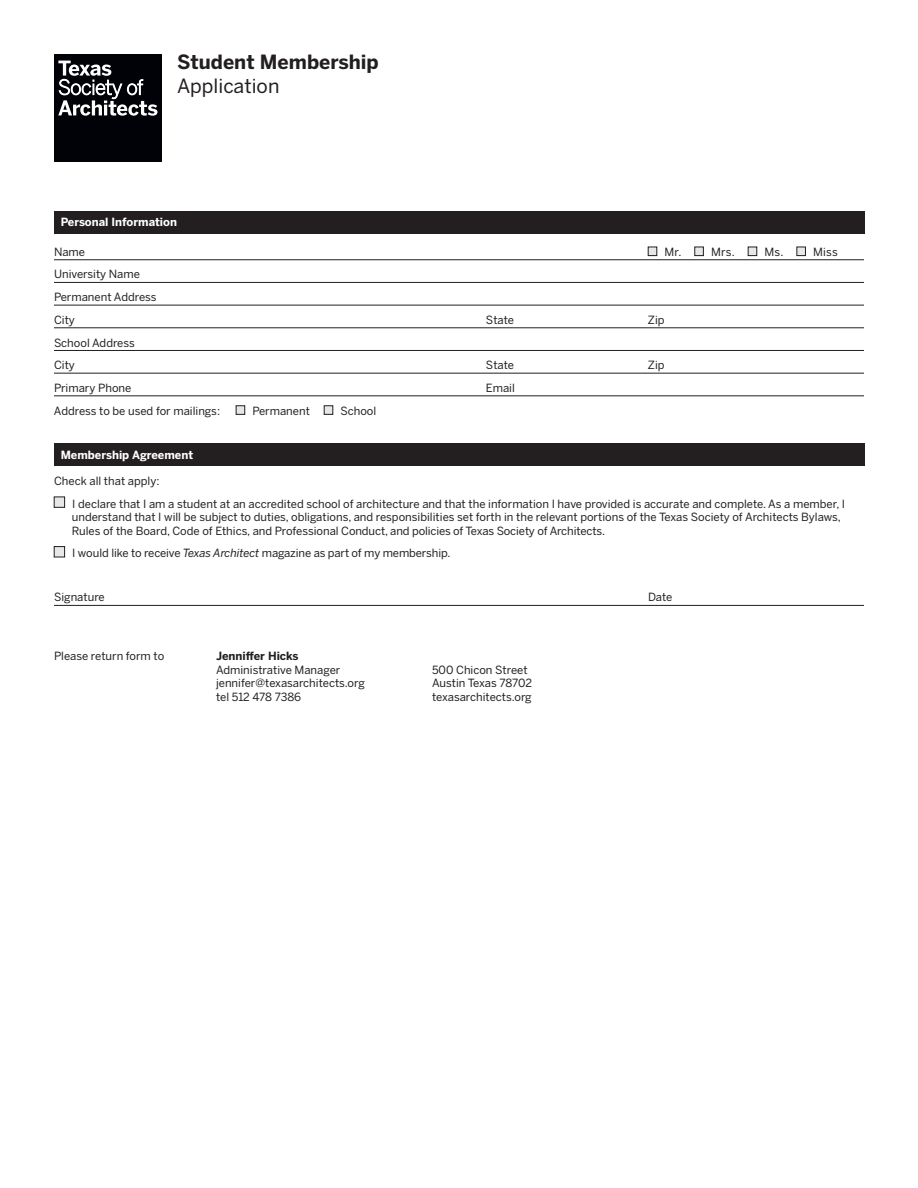
<style>
.page{position:relative;width:918px;height:1188px;background:#fff}
.page>*{position:absolute;margin:0;border:0;box-sizing:border-box;transform-origin:0 0}
.t1{font:700 19.5px "Benton Sans";color:#231f20}
.t2{font:19.5px "Benton Sans";color:#231f20}
.t3{font:11.25px/22.6px "Benton Sans";color:#231f20}
.t4{font:700 11.25px "Benton Sans";color:#fff}
.t5{font:700 11.25px "Benton Sans";color:#231f20}
.s1{font-style:italic}
</style>
<div class="page">
<hr style="left:54px;top:260px;width:810px;height:1px;background:#231f20">
<hr style="left:54px;top:282px;width:810px;height:1px;background:#231f20">
<hr style="left:54px;top:305px;width:810px;height:1px;background:#231f20">
<hr style="left:54px;top:328px;width:810px;height:1px;background:#231f20">
<hr style="left:54px;top:350px;width:810px;height:1px;background:#231f20">
<hr style="left:54px;top:373px;width:810px;height:1px;background:#231f20">
<hr style="left:54px;top:396px;width:810px;height:1px;background:#231f20">
<hr style="left:54px;top:605px;width:810px;height:1px;background:#231f20">
<div style="left:54px;top:211px;width:810px;height:22px;background:#231f20"></div>
<div style="left:648px;top:247px;width:9px;height:9px;background:#e6e7e9"></div>
<div style="left:648px;top:247px;width:9px;height:9px;border:1px solid #231f20"></div>
<div style="left:695px;top:247px;width:8px;height:9px;background:#e6e7e9"></div>
<div style="left:695px;top:247px;width:9px;height:9px;border:1px solid #231f20"></div>
<div style="left:748px;top:247px;width:9px;height:9px;background:#e6e7e9"></div>
<div style="left:748px;top:247px;width:9px;height:9px;border:1px solid #231f20"></div>
<div style="left:797px;top:247px;width:8px;height:9px;background:#e6e7e9"></div>
<div style="left:797px;top:247px;width:9px;height:9px;border:1px solid #231f20"></div>
<div style="left:236px;top:406px;width:9px;height:8px;background:#e6e7e9"></div>
<div style="left:236px;top:406px;width:9px;height:9px;border:1px solid #231f20"></div>
<div style="left:324px;top:406px;width:9px;height:8px;background:#e6e7e9"></div>
<div style="left:324px;top:406px;width:9px;height:9px;border:1px solid #231f20"></div>
<div style="left:54px;top:444px;width:810px;height:22px;background:#231f20"></div>
<div style="left:54px;top:497px;width:11px;height:10px;background:#e6e7e9"></div>
<div style="left:54px;top:497px;width:11px;height:11px;border:1px solid #231f20"></div>
<div style="left:54px;top:547px;width:11px;height:10px;background:#e6e7e9"></div>
<div style="left:54px;top:546px;width:11px;height:11px;border:1px solid #231f20"></div>
<div style="left:54px;top:54px;width:108px;height:108px;background:#000208"></div>
<svg style="left:58px;top:61px;width:99px;height:55px"></svg>
<h1 class="t1" style="left:177px;top:55px;width:203px">Student Membership</h1>
<h1 class="t2" style="left:177px;top:78px;width:104px">Application</h1>
<p class="t4" style="left:61px;top:218px;width:118px">Personal Information</p>
<p class="t3" style="left:54px;top:241px;width:33px">Name</p>
<p class="t3" style="left:664px;top:241px;width:18px">Mr.</p>
<p class="t3" style="left:711px;top:241px;width:25px">Mrs.</p>
<p class="t3" style="left:764px;top:241px;width:21px">Ms.</p>
<p class="t3" style="left:813px;top:241px;width:26px">Miss</p>
<p class="t3" style="left:54px;top:264px;width:104px">University Name<br>Permanent Address<br>City</p>
<p class="t3" style="left:486px;top:309px;width:30px">State</p>
<p class="t3" style="left:648px;top:309px;width:18px">Zip</p>
<p class="t3" style="left:54px;top:332px;width:82px">School Address<br>City</p>
<p class="t3" style="left:486px;top:355px;width:30px">State</p>
<p class="t3" style="left:648px;top:355px;width:18px">Zip</p>
<p class="t3" style="left:54px;top:377px;width:79px">Primary Phone</p>
<p class="t3" style="left:486px;top:377px;width:30px">Email</p>
<p class="t3" style="left:54px;top:400px;width:168px">Address to be used for mailings:</p>
<p class="t3" style="left:252px;top:400px;width:59px">Permanent</p>
<p class="t3" style="left:340px;top:400px;width:37px">School</p>
<p class="t4" style="left:61px;top:451px;width:134px">Membership Agreement</p>
<p class="t3" style="left:72px;top:470px;width:774px;text-indent:-18px">Check all that apply:<br>I declare that I am a student at an accredited school of architecture and that the information I have provided is accurate and complete. As a member, I</p>
<p class="t3" style="left:72px;top:511px;width:771px;line-height:13.5px">understand that I will be subject to duties, obligations, and responsibilities set forth in the relevant portions of the Texas Society of Architects Bylaws,<br>Rules of the Board, Code of Ethics, and Professional Conduct, and policies of Texas Society of Architects.</p>
<p class="t3" style="left:72px;top:543px;width:380px">I would like to receive <span class="s1">Texas Architect</span> magazine as part of my membership.</p>
<p class="t3" style="left:54px;top:587px;width:52px">Signature</p>
<p class="t3" style="left:648px;top:587px;width:26px">Date</p>
<p class="t3" style="left:54px;top:646px;width:112px">Please return form to</p>
<p class="t5" style="left:216px;top:652px;width:84px">Jenniffer Hicks</p>
<p class="t3" style="left:216px;top:659px;width:126px">Administrative Manager</p>
<p class="t3" style="left:432px;top:659px;width:97px">500 Chicon Street</p>
<p class="t3" style="left:216px;top:673px;width:150px">jennifer@texasarchitects.org</p>
<p class="t3" style="left:432px;top:673px;width:102px">Austin Texas 78702</p>
<p class="t3" style="left:216px;top:686px;width:87px">tel 512 478 7386</p>
<p class="t3" style="left:432px;top:686px;width:101px">texasarchitects.org</p>
</div>
